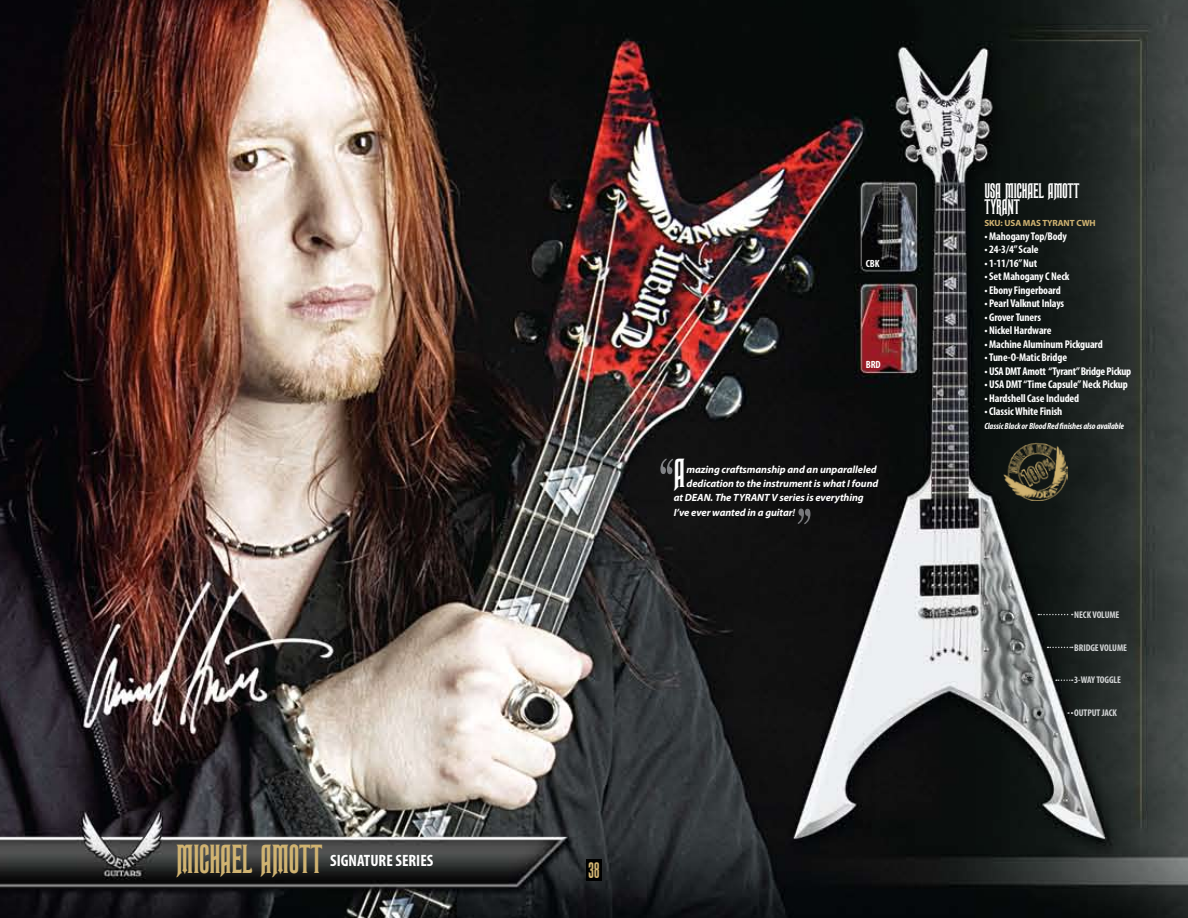
<style>
.page{position:relative;width:1188px;height:918px;background:#fff}
.page>*{position:absolute;margin:0;border:0;box-sizing:border-box;transform-origin:0 0}
.t1{font:66px "Ravenscroft";color:#808285}
.t2{font:66px "Ravenscroft";color:#77787b}
.t3{font:40.5px "Ravenscroft";color:#d0b371}
.t4{font:22.5px "Ravenscroft";color:#d0b371}
.t5{font:21px/16.5px "Ravenscroft";letter-spacing:-.005em;color:#fff}
.t6{font:700 condensed 16.5px "Myriad Pro";color:#fff}
.t7{font:700 condensed 11.25px "Myriad Pro";letter-spacing:-.01em;color:#fff}
.t8{font:italic 700 10.5px "Myriad Pro";letter-spacing:-.01em;color:#fff}
.t9{font:700 condensed 10.5px "Myriad Pro";letter-spacing:-.01em;color:#fff}
.t10{font:700 condensed 9.75px "Myriad Pro";letter-spacing:-.01em;color:#d1d3d4}
.t11{font:italic 700 condensed 9px "Myriad Pro";letter-spacing:-.01em;color:#fff}
.t12{font:700 9px "Myriad Pro";letter-spacing:-.01em;color:#d0b371}
.s1{font-weight:600}
</style>
<div class="page">
<img style="left:0;top:0;width:1188px;height:918px">
<div style="left:586px;top:860px;width:16px;height:21px;background:#000"></div>
<img style="left:1004px;top:442px;width:63px;height:59px">
<svg style="left:1038px;top:614px;width:35px;height:1px"></svg>
<svg style="left:1048px;top:647px;width:25px;height:1px"></svg>
<svg style="left:1056px;top:680px;width:17px;height:1px"></svg>
<h2 class="t3" style="left:176px;top:833px;width:148px">MICHAEL AMOTT</h2>
<h3 class="t6" style="left:330px;top:850px;width:105px">SIGNATURE SERIES</h3>
<p class="t9" style="left:866px;top:257px;width:15px">CBK</p>
<p class="t9" style="left:866px;top:358px;width:16px">BRD</p>
<h1 class="t1" style="left:660px;top:441px;width:27px">“<sup>A</sup></h1>
<p class="t8" style="left:687px;top:463px;width:192px">mazing craftsmanship and an unparalleled</p>
<p class="t8" style="left:687px;top:477px;width:193px">dedication to the instrument is what I found</p>
<p class="t8" style="left:674px;top:491px;width:191px">at DEAN. The TYRANT V series is everything</p>
<p class="t8" style="left:674px;top:505px;width:123px">I’ve ever wanted in a guitar<span class="s1">!</span></p>
<h1 class="t2" style="left:797px;top:491px;width:15px">”</h1>
<h3 class="t4" style="left:589px;top:856px;width:12px">38</h3>
<h3 class="t5" style="left:984px;top:182px;width:97px">USA MICHAEL AMOTT<br>TYRANT</h3>
<p class="t12" style="left:984px;top:217px;width:113px">SKU: USA MAS TYRANT CWH</p>
<p class="t7" style="left:984px;top:229px;width:84px">• Mahogany Top/Body</p>
<p class="t7" style="left:984px;top:243px;width:56px">• 24-3/4” Scale</p>
<p class="t7" style="left:984px;top:256px;width:55px">• 1-11/16” Nut</p>
<p class="t7" style="left:984px;top:270px;width:87px">• Set Mahogany C Neck</p>
<p class="t7" style="left:984px;top:283px;width:78px">• Ebony Fingerboard</p>
<p class="t7" style="left:984px;top:297px;width:81px">• Pearl Valknut Inlays</p>
<p class="t7" style="left:984px;top:310px;width:58px">• Grover Tuners</p>
<p class="t7" style="left:984px;top:324px;width:69px">• Nickel Hardware</p>
<p class="t7" style="left:984px;top:337px;width:120px">• Machine Aluminum Pickguard</p>
<p class="t7" style="left:984px;top:351px;width:84px">• Tune-O-Matic Bridge</p>
<p class="t7" style="left:984px;top:364px;width:148px">• USA DMT Amott “Tyrant” Bridge Pickup</p>
<p class="t7" style="left:984px;top:378px;width:145px">• USA DMT “Time Capsule” Neck Pickup</p>
<p class="t7" style="left:984px;top:391px;width:96px">• Hardshell Case Included</p>
<p class="t7" style="left:984px;top:405px;width:80px">• Classic White Finish</p>
<p class="t11" style="left:984px;top:420px;width:141px">Classic Black or Blood Red finishes also available</p>
<p class="t10" style="left:1074px;top:608px;width:47px">NECK VOLUME</p>
<p class="t10" style="left:1074px;top:641px;width:54px">BRIDGE VOLUME</p>
<p class="t10" style="left:1074px;top:674px;width:48px">3-WAY TOGGLE</p>
<p class="t10" style="left:1074px;top:707px;width:44px">OUTPUT JACK</p>
</div>
